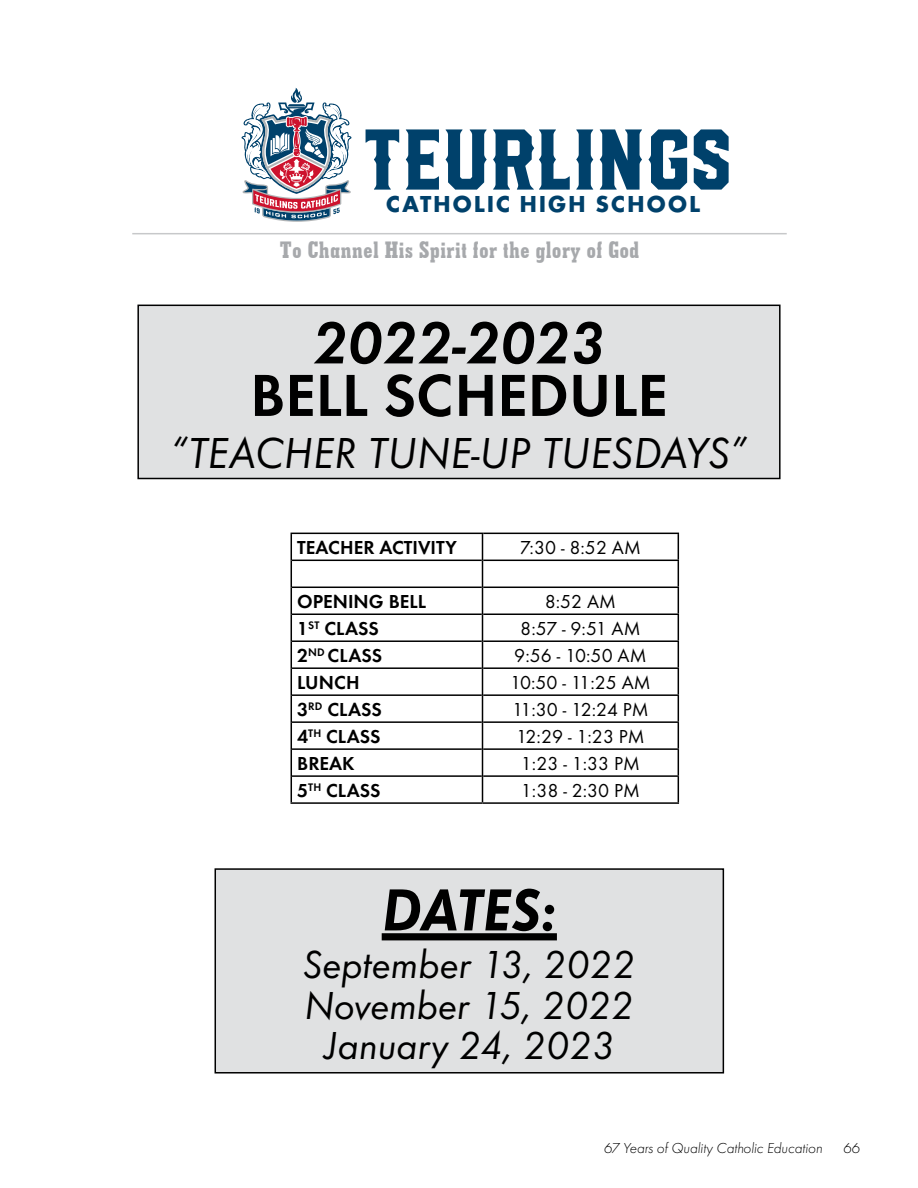
<style>
.page{position:relative;width:918px;height:1188px;background:#fff}
.page>*{position:absolute;margin:0;border:0;box-sizing:border-box;transform-origin:0 0}
.t1{font:82.5px "Empera";color:#00416b}
.t2{font:italic 600 61.5px "Futura T";color:#000}
.t3{font:600 61.5px "Futura T";color:#000}
.t4{font:italic 45px "Futura T";color:#000}
.t5{font:italic 40.5px/40.5px "Futura T";color:#000;text-align:center}
.t6{font:24px "Geometric Slab 703 BT Xtra Bold Cond";letter-spacing:.03em;color:#a7a9ac}
.t7{font:700 24px "Futura T";letter-spacing:.07em;color:#00416b}
.t8{font:19.5px "Futura T";color:#000}
.t9{font:600 19.5px "Futura T";color:#000}
.t10{font:italic 300 15px "Futura PT";color:#000}
</style>
<div class="page">
<svg style="left:241px;top:88px;width:111px;height:134px"></svg>
<hr style="left:132px;top:233px;width:655px;height:1px;background:#c7c8ca">
<div style="left:138px;top:305px;width:642px;height:173px;background:#e0e1e2"></div>
<div style="left:137px;top:305px;width:644px;height:174px;border:2px solid #000"></div>
<hr style="left:483px;top:533px;width:196px;height:1px;background:#000">
<hr style="left:292px;top:560px;width:190px;height:1px;background:#000">
<hr style="left:483px;top:560px;width:196px;height:1px;background:#000">
<hr style="left:292px;top:587px;width:190px;height:1px;background:#000">
<hr style="left:483px;top:587px;width:196px;height:1px;background:#000">
<hr style="left:292px;top:614px;width:190px;height:1px;background:#000">
<hr style="left:483px;top:614px;width:196px;height:1px;background:#000">
<hr style="left:292px;top:640px;width:190px;height:2px;background:#000">
<hr style="left:483px;top:640px;width:196px;height:2px;background:#000">
<hr style="left:292px;top:667px;width:190px;height:2px;background:#000">
<hr style="left:483px;top:667px;width:196px;height:2px;background:#000">
<hr style="left:292px;top:694px;width:190px;height:2px;background:#000">
<hr style="left:483px;top:694px;width:196px;height:2px;background:#000">
<hr style="left:292px;top:721px;width:190px;height:2px;background:#000">
<hr style="left:483px;top:721px;width:196px;height:2px;background:#000">
<hr style="left:292px;top:748px;width:190px;height:2px;background:#000">
<hr style="left:483px;top:748px;width:196px;height:2px;background:#000">
<hr style="left:292px;top:775px;width:190px;height:2px;background:#000">
<hr style="left:483px;top:775px;width:196px;height:2px;background:#000">
<hr style="left:291px;top:802px;width:192px;height:2px;background:#000">
<hr style="left:483px;top:802px;width:196px;height:2px;background:#000">
<hr style="left:291px;top:533px;width:192px;height:1px;background:#000">
<svg style="left:678px;top:534px;width:1px;height:268px"></svg>
<svg style="left:291px;top:534px;width:1px;height:268px"></svg>
<svg style="left:482px;top:534px;width:1px;height:268px"></svg>
<div style="left:215px;top:869px;width:508px;height:204px;background:#e0e1e2"></div>
<div style="left:382px;top:933px;width:175px;height:7px;background:#000"></div>
<div style="left:215px;top:868px;width:509px;height:206px;border:2px solid #000"></div>
<h1 class="t1" style="left:362px;top:112px;width:371px">TEURLINGS</h1>
<p class="t7" style="left:386px;top:190px;width:316px">CATHOLIC HIGH SCHOOL</p>
<p class="t6" style="left:280px;top:234px;width:361px">To Channel His Spirit for the glory of God</p>
<h2 class="t2" style="left:313px;top:307px;width:294px">2022-2023</h2>
<h2 class="t3" style="left:250px;top:359px;width:419px">BELL SCHEDULE</h2>
<h3 class="t4" style="left:171px;top:427px;width:578px">“TEACHER TUNE-UP TUESDAYS”</h3>
<p class="t9" style="left:297px;top:536px;width:161px">TEACHER ACTIVITY</p>
<p class="t8" style="left:520px;top:536px;width:122px">7:30 - 8:52 AM</p>
<p class="t9" style="left:297px;top:590px;width:130px">OPENING BELL</p>
<p class="t8" style="left:545px;top:590px;width:73px">8:52 AM</p>
<p class="t9" style="left:297px;top:617px;width:83px">1<sup>ST</sup> CLASS</p>
<p class="t8" style="left:520px;top:617px;width:122px">8:57 - 9:51 AM</p>
<p class="t9" style="left:297px;top:644px;width:86px">2<sup>ND</sup> CLASS</p>
<p class="t8" style="left:514px;top:644px;width:134px">9:56 - 10:50 AM</p>
<p class="t9" style="left:297px;top:671px;width:64px">LUNCH</p>
<p class="t8" style="left:510px;top:671px;width:142px">10:50 - 11:25 AM</p>
<p class="t9" style="left:297px;top:698px;width:86px">3<sup>RD</sup> CLASS</p>
<p class="t8" style="left:512px;top:698px;width:138px">11:30 - 12:24 PM</p>
<p class="t9" style="left:297px;top:725px;width:85px">4<sup>TH</sup> CLASS</p>
<p class="t8" style="left:516px;top:725px;width:130px">12:29 - 1:23 PM</p>
<p class="t9" style="left:297px;top:752px;width:59px">BREAK</p>
<p class="t8" style="left:521px;top:752px;width:121px">1:23 - 1:33 PM</p>
<p class="t9" style="left:297px;top:779px;width:85px">5<sup>TH</sup> CLASS</p>
<p class="t8" style="left:521px;top:779px;width:121px">1:38 - 2:30 PM</p>
<h2 class="t2" style="left:382px;top:874px;width:177px">DATES:</h2>
<h3 class="t5" style="left:303px;top:944px;width:334px">September 13, 2022<br>November 15, 2022<br>January 24, 2023</h3>
<p class="t10" style="left:604px;top:1139px;width:220px">67 Years of Quality Catholic Education</p>
<p class="t10" style="left:843px;top:1139px;width:18px">66</p>
</div>
